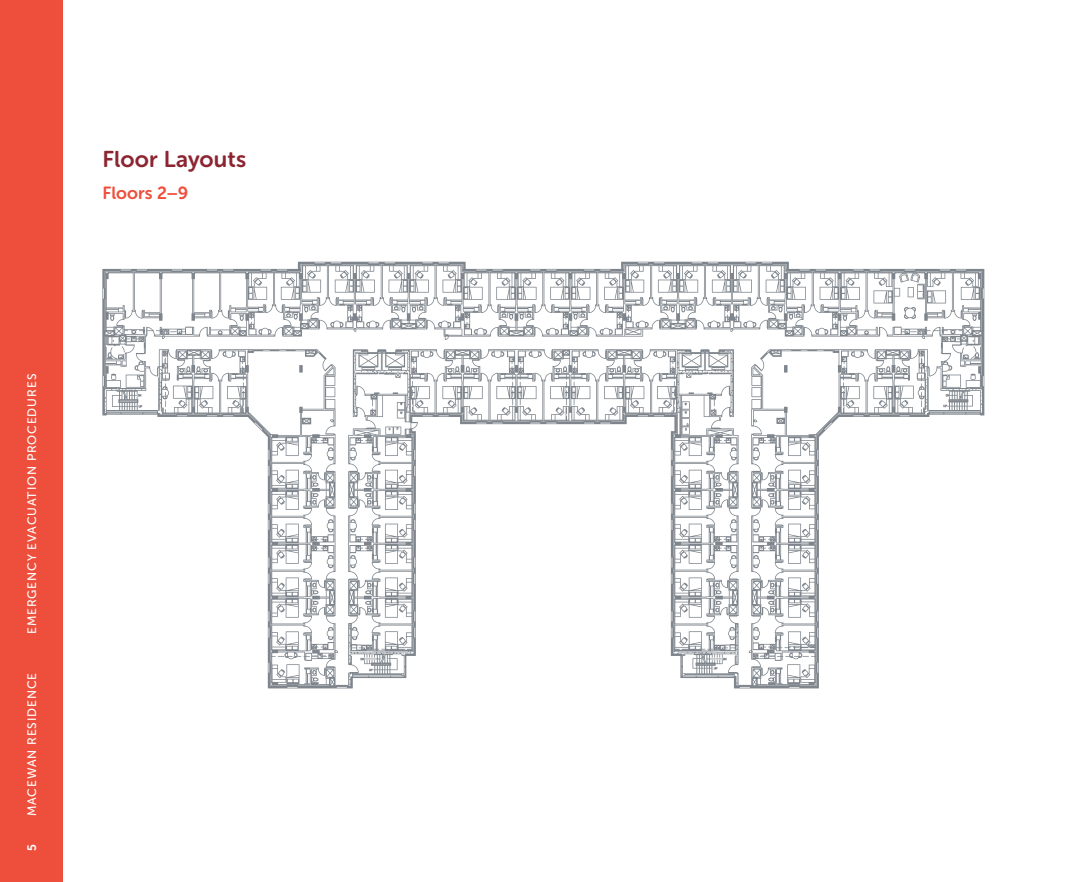
<style>
.page{position:relative;width:1071px;height:882px;background:#fff}
.page>*{position:absolute;margin:0;border:0;box-sizing:border-box;transform-origin:0 0}
.Header2_Burgandy{font:22.75px "Museo Sans Rounded 700";letter-spacing:.005em;color:#8d2431}
.Header3_Red{font:17.5px "Museo Sans Rounded 700";letter-spacing:.005em;color:#ee4f3d}
.t1{font:12.25px "Museo Sans Rounded 500";letter-spacing:.08em;color:#fff}
.t2{font:12.25px "Museo Sans Rounded 700";color:#fff}
</style>
<div class="page">
<div style="left:0;top:0;width:63px;height:882px;background:#ee4f3d"></div>
<svg style="left:102px;top:262px;width:882px;height:426px"></svg>
<svg style="left:724px;top:371px;width:7px;height:2px"></svg>
<svg style="left:753px;top:367px;width:8px;height:8px"></svg>
<svg style="left:921px;top:400px;width:7px;height:12px"></svg>
<svg style="left:385px;top:427px;width:16px;height:8px"></svg>
<svg style="left:678px;top:411px;width:9px;height:3px"></svg>
<svg style="left:714px;top:667px;width:4px;height:3px"></svg>
<svg style="left:299px;top:365px;width:4px;height:8px"></svg>
<svg style="left:784px;top:365px;width:4px;height:8px"></svg>
<svg style="left:400px;top:411px;width:9px;height:3px"></svg>
<svg style="left:122px;top:346px;width:3px;height:6px"></svg>
<svg style="left:111px;top:374px;width:5px;height:6px"></svg>
<svg style="left:962px;top:347px;width:2px;height:7px"></svg>
<svg style="left:973px;top:340px;width:3px;height:12px"></svg>
<svg style="left:970px;top:374px;width:6px;height:6px"></svg>
<svg style="left:904px;top:307px;width:12px;height:12px"></svg>
<svg style="left:908px;top:287px;width:6px;height:10px"></svg>
<p class="Header2_Burgandy" style="left:102px;top:146px;width:145px">Floor Layouts</p>
<p class="Header3_Red" style="left:102px;top:183px;width:87px">Floors 2–9</p>
<p class="t1" style="left:25px;top:634px;width:262px;rotate:-90deg">EMERGENCY EVACUATION PROCEDURES</p>
<p class="t1" style="left:25px;top:816px;width:145px;rotate:-90deg">MACEWAN RESIDENCE</p>
<p class="t2" style="left:25px;top:850px;width:8px;rotate:-90deg">5</p>
</div>
